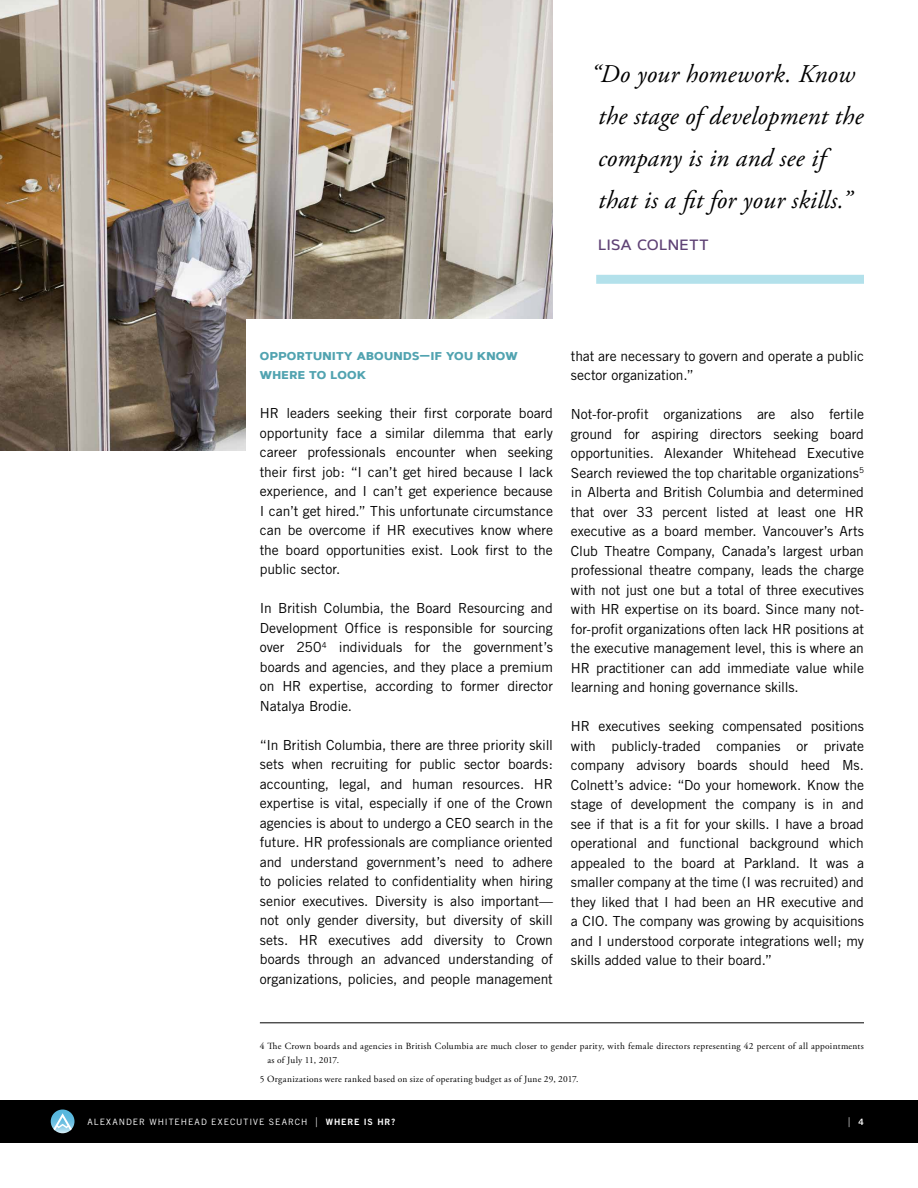
<style>
.page{position:relative;width:918px;height:1188px;background:#fff}
.page>*{position:absolute;margin:0;border:0;box-sizing:border-box;transform-origin:0 0}
.t1{font:italic 25.5px/42px "Adobe Garamond Pro";letter-spacing:.01em;color:#000}
.t2{font:500 18px "Artegra Sans SC";letter-spacing:.01em;color:#5f4275}
.t3{font:13.8px/19.5px "Trade Gothic";letter-spacing:-.005em;color:#000;text-align:justify}
.t4{font:700 13.5px/19.5px "Artegra Sans SC";letter-spacing:.025em;color:#51a3b0}
.t5{font:300 13.35px "Trade Gothic";color:#fff;scale:.75 1}
.t6{font:9.3px/13.5px "Adobe Garamond Pro";letter-spacing:.03em;color:#000}
.t7{font:8.7px "Trade Gothic";letter-spacing:.115em;color:#fff}
.s1{font-weight:300;font-size:13.35px}
.s2{font-family:"Trade Gothic Bold Two"}
.s3{font-family:"Trade Gothic Bold Two";font-weight:400;font-size:8.7px}
</style>
<div class="page">
<img style="left:0;top:0;width:553px;height:451px">
<div style="left:246px;top:320px;width:672px;height:868px;background:#fff"></div>
<div style="left:0;top:1101px;width:918px;height:42px;background:#000"></div>
<svg style="left:51px;top:1110px;width:24px;height:23px"></svg>
<svg style="left:53px;top:1113px;width:19px;height:17px"></svg>
<hr style="left:260px;top:1022px;width:604px;height:1px;background:#000">
<div style="left:596px;top:275px;width:268px;height:9px;background:#b3e1eb"></div>
<h1 class="t1" style="left:591px;top:54px;width:274px">“Do your homework. Know the stage of development the company is in and see if<br>that is a fit for your skills.”</h1>
<h2 class="t2" style="left:598px;top:231px;width:112px">LISA COLNETT</h2>
<p class="t4" style="left:260px;top:346px;width:259px">OPPORTUNITY ABOUNDS—IF YOU KNOW<br>WHERE TO LOOK</p>
<p class="t3" style="left:260px;top:404px;width:295px">HR leaders seeking their first corporate board opportunity face a similar dilemma that early career professionals encounter when seeking their first job: “I can’t get hired because I lack experience, and I can’t get experience because I can’t get hired.” This unfortunate circumstance can be overcome if HR executives know where the board opportunities exist. Look first to the public sector.</p>
<p class="t3" style="left:260px;top:599px;width:295px">In British Columbia, the Board Resourcing and Development Office is responsible for sourcing over 250<sup>4</sup> individuals for the government’s boards and agencies, and they place a premium on HR expertise, according to former director Natalya Brodie.</p>
<p class="t3" style="left:260px;top:735px;width:295px">“In British Columbia, there are three priority skill sets when recruiting for public sector boards: accounting, legal, and human resources. HR expertise is vital, especially if one of the Crown agencies is about to undergo a CEO search in the future. HR professionals are compliance oriented and understand government’s need to adhere to policies related to confidentiality when hiring senior executives. Diversity is also important— not only gender diversity, but diversity of skill sets. HR executives add diversity to Crown boards through an advanced understanding of organizations, policies, and people management</p>
<p class="t3" style="left:571px;top:346px;width:295px">that are necessary to govern and operate a public sector organization.”</p>
<p class="t3" style="left:571px;top:404px;width:295px">Not-for-profit organizations are also fertile ground for aspiring directors seeking board opportunities. Alexander Whitehead Executive Search reviewed the top charitable organizations<sup>5 </sup>in Alberta and British Columbia and determined that over 33 percent listed at least one HR executive as a board member. Vancouver’s Arts Club Theatre Company, Canada’s largest urban professional theatre company, leads the charge with not just one but a total of three executives with HR expertise on its board. Since many not&shy;for-profit organizations often lack HR positions at the executive management level, this is where an HR practitioner can add immediate value while learning and honing governance skills.</p>
<p class="t3" style="left:571px;top:716px;width:295px">HR executives seeking compensated positions with publicly-traded companies or private company advisory boards should heed Ms.<br>Colnett’s advice: “Do your homework. Know the stage of development the company is in and see if that is a fit for your skills. I have a broad operational and functional background which appealed to the board at Parkland. It was a smaller company at the time (I was recruited) and they liked that I had been an HR executive and a CIO. The company was growing by acquisitions and I understood corporate integrations well; my skills added value to their board.”</p>
<p class="t6" style="left:267px;top:1040px;width:598px;text-indent:-8px">4 The Crown boards and agencies in British Columbia are much closer to gender parity, with female directors representing 42 percent of all appointments as of July 11, 2017.</p>
<p class="t6" style="left:260px;top:1073px;width:320px">5 Organizations were ranked based on size of operating budget as of June 29, 2017.</p>
<p class="t7" style="left:87px;top:1117px;width:309px">ALEXANDER WHITEHEAD EXECUTIVE SEARCH <span class="s1">|</span> <span class="s2">WHERE IS HR?</span></p>
<p class="t5" style="left:848px;top:1114px;width:22px">| <span class="s3">4</span></p>
</div>
